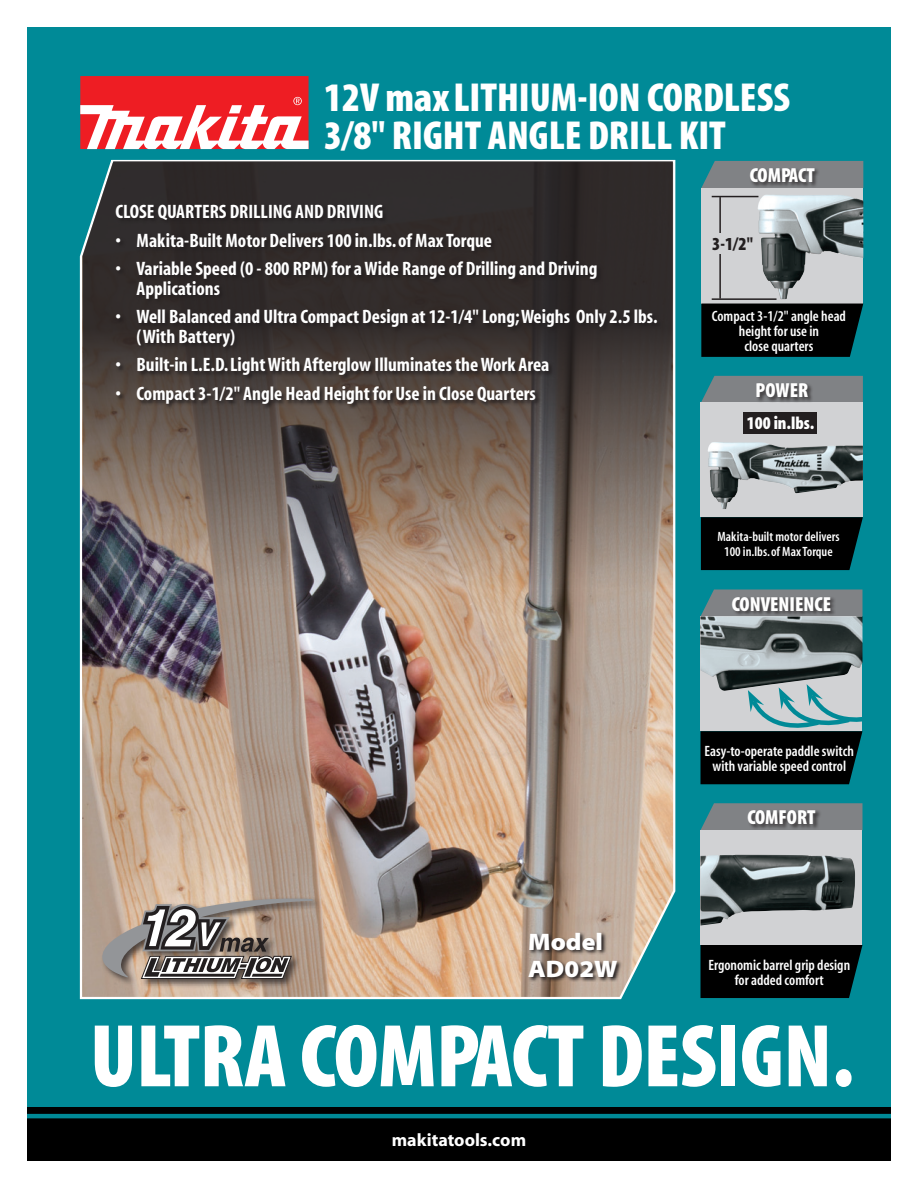
<style>
.page{position:relative;width:918px;height:1188px;background:#fff}
.page>*{position:absolute;margin:0;border:0;box-sizing:border-box;transform-origin:0 0}
.t1{font:90px "Myriad MM 830 300";letter-spacing:-.005em;color:#fff}
.t2{font:40.65px/37.5px "Myriad MM 830 300";color:#fff}
.t3{font:24px/27px "Myriad MM 830 700";color:#fff}
.t4{font:20.4px "Myriad MM 830 300";color:#fff}
.t5{font:19.5px/19.5px "Myriad MM 700 300";color:#fff}
.t6{font:18.45px "Myriad MM 830 300";color:#231f20}
.t7{font:18px "Myriad MM 700 600";color:#fff}
.t8{font:18px "Myriad MM 830 300";color:#fff}
.t9{font:15px/15px "Myriad MM 565 300";color:#fff;text-align:center}
.t10{font:13.5px/15px "Myriad MM 565 300";color:#fff;text-align:center}
</style>
<div class="page">
<div style="left:27px;top:27px;width:864px;height:1134px;background:#008a97"></div>
<img style="left:79px;top:159px;width:597px;height:841px">
<img style="left:82px;top:161px;width:591px;height:493px">
<div style="left:27px;top:1107px;width:864px;height:54px;background:#000"></div>
<hr style="left:27px;top:1114px;width:864px;height:4px;background:#008a97">
<svg style="left:700px;top:803px;width:162px;height:27px"></svg>
<div style="left:700px;top:945px;width:162px;height:53px;background:#000"></div>
<div style="left:747px;top:809px;width:75px;height:21px;background:#231f20;opacity:.75"></div>
<svg style="left:701px;top:376px;width:162px;height:27px"></svg>
<div style="left:701px;top:403px;width:162px;height:114px;background:#d1d2d4"></div>
<img style="left:708px;top:442px;width:155px;height:67px">
<div style="left:701px;top:517px;width:162px;height:53px;background:#000"></div>
<div style="left:756px;top:382px;width:58px;height:21px;background:#231f20;opacity:.75"></div>
<div style="left:100px;top:897px;width:223px;height:92px;background:#231f20;opacity:.75"></div>
<svg style="left:102px;top:899px;width:211px;height:80px"></svg>
<div style="left:80px;top:76px;width:229px;height:73px;background:#ee1d23"></div>
<svg style="left:80px;top:97px;width:229px;height:52px"></svg>
<svg style="left:116px;top:204px;width:547px;height:205px;fill:#312b2a"></svg>
<svg style="left:701px;top:589px;width:161px;height:27px"></svg>
<img style="left:700px;top:616px;width:162px;height:68px">
<div style="left:732px;top:595px;width:104px;height:21px;background:#231f20;opacity:.75"></div>
<svg style="left:701px;top:161px;width:162px;height:27px"></svg>
<div style="left:701px;top:188px;width:162px;height:116px;background:#d1d2d4"></div>
<img style="left:758px;top:195px;width:105px;height:104px">
<div style="left:701px;top:304px;width:162px;height:53px;background:#000"></div>
<div style="left:750px;top:167px;width:71px;height:21px;background:#231f20;opacity:.75"></div>
<div style="left:743px;top:412px;width:74px;height:22px;background:#231f20"></div>
<div style="left:700px;top:831px;width:162px;height:114px;background:#d1d2d4"></div>
<img style="left:700px;top:855px;width:155px;height:71px">
<svg style="left:700px;top:684px;width:163px;height:100px"></svg>
<hr style="left:712px;top:196px;width:46px;height:1px;background:#231f20">
<hr style="left:712px;top:298px;width:65px;height:2px;background:#231f20">
<hr style="left:719px;top:197px;width:2px;height:102px;background:#231f20">
<div style="left:708px;top:233px;width:45px;height:21px;background:#d1d2d4"></div>
<svg style="left:528px;top:931px;width:95px;height:51px"></svg>
<h2 class="t2" style="left:324px;top:81px;width:468px">12V maxLITHIUM-ION CORDLESS<br>3/8" right angle drill</h2>
<h2 class="t2" style="left:679px;top:118px;width:49px">KIT</h2>
<p class="t5" style="left:116px;top:203px;width:269px">CLOSE QUARTERS DRILLING AND DRIVING</p>
<p class="t5" style="left:116px;top:231px;width:378px">• Makita-Built Motor Delivers 100 in.lbs. of Max Torque</p>
<p class="t5" style="left:137px;top:260px;width:463px;text-indent:-21px">• Variable Speed (0 - 800 RPM) for a Wide Range of Drilling and Driving<br>Applications</p>
<p class="t5" style="left:137px;top:308px;width:523px;text-indent:-21px">• Well Balanced and Ultra Compact Design at 12-1/4" Long; Weighs Only 2.5 lbs. (With Battery)</p>
<p class="t5" style="left:116px;top:356px;width:435px">• Built-in L.E.D. Light With Afterglow Illuminates the Work Area</p>
<p class="t5" style="left:116px;top:385px;width:422px">• Compact 3-1/2" Angle Head Height for Use in Close Quarters</p>
<p class="t4" style="left:750px;top:165px;width:67px">COMPACT</p>
<p class="t6" style="left:712px;top:235px;width:42px">3-1/2"</p>
<p class="t9" style="left:712px;top:309px;width:136px">Compact 3-1/2" angle head height for use in<br>close quarters</p>
<p class="t4" style="left:756px;top:380px;width:54px">POWER</p>
<p class="t8" style="left:747px;top:415px;width:69px">100 in.lbs.</p>
<p class="t10" style="left:718px;top:530px;width:123px">Makita-built motor delivers<br>100 in.lbs. of Max Torque</p>
<p class="t4" style="left:732px;top:594px;width:101px">CONVENIENCE</p>
<p class="t3" style="left:528px;top:929px;width:91px">Model<br>AD02W</p>
<p class="t9" style="left:705px;top:744px;width:151px">Easy-to-operate paddle switch with variable speed control</p>
<p class="t4" style="left:747px;top:808px;width:70px">COMFORT</p>
<p class="t9" style="left:708px;top:958px;width:143px">Ergonomic barrel grip design for added comfort</p>
<h1 class="t1" style="left:90px;top:1013px;width:765px">ULTRA COMPACT DESIGN.</h1>
<p class="t7" style="left:392px;top:1131px;width:136px">makitatools.com</p>
</div>
